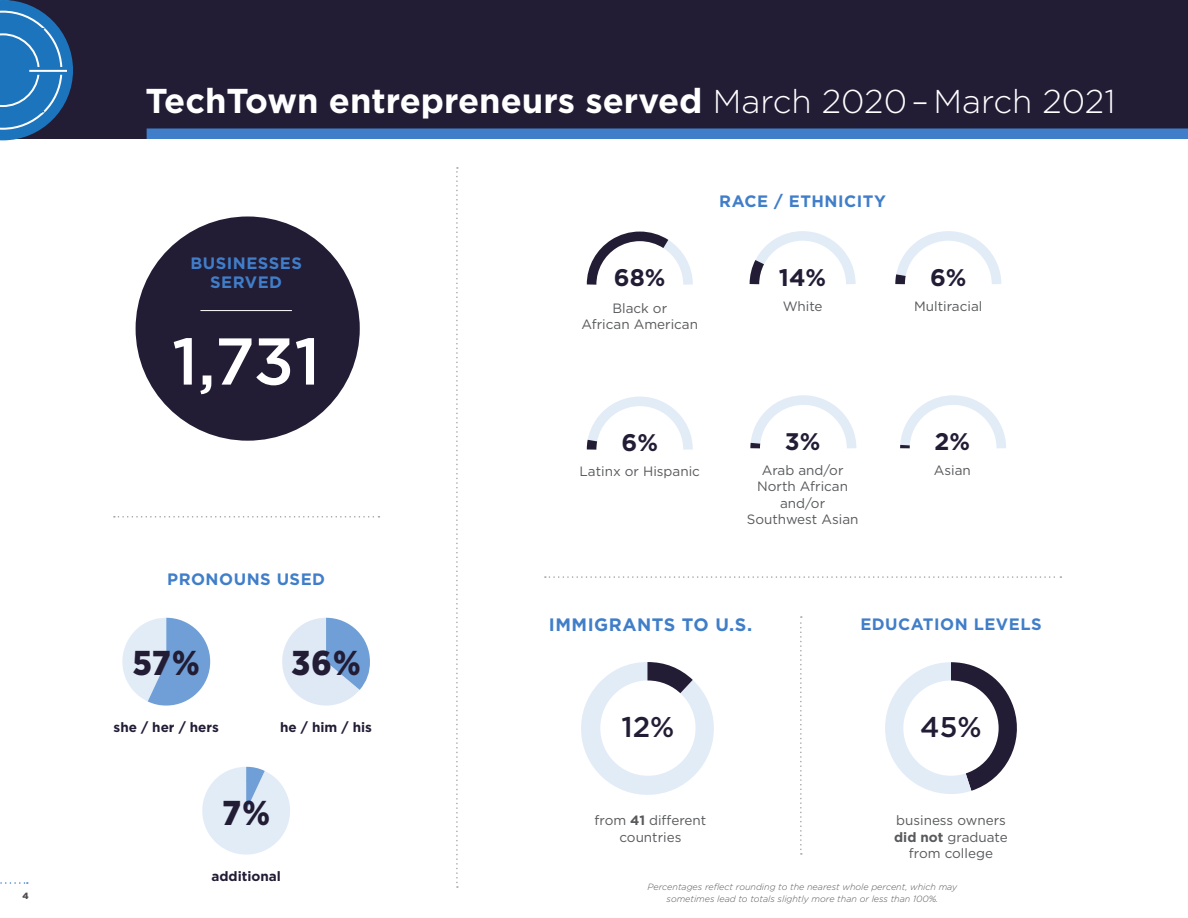
<style>
.page{position:relative;width:1188px;height:918px;background:#fff}
.page>*{position:absolute;margin:0;border:0;box-sizing:border-box;transform-origin:0 0}
.t1{font:500 66px "Gotham";color:#fff}
.t2{font:700 34.5px "Gotham";color:#fff}
.t3{font:900 34.5px "Gotham Narrow";color:#221c35}
.t4{font:500 28.5px "Gotham";color:#221c35}
.t5{font:700 24px "Gotham";color:#221c35}
.t6{font:700 18px "Gotham";letter-spacing:.03em;color:#407ec9}
.t7{font:700 16.5px/19.5px "Gotham";letter-spacing:.03em;color:#407ec9;text-align:center}
.t8{font:13.5px/16.5px "Gotham";color:#58595b;text-align:center}
.t9{font:700 13.5px "Gotham";color:#221c35}
.t10{font:italic 300 9px/12px "Gotham";color:#58595b;text-align:center}
.t11{font:900 9px "Gotham";color:#4d4d4f}
.s1{font-weight:300;font-size:33px}
.s2{font-weight:700}
</style>
<div class="page">
<svg style="left:0;top:882px;width:28px;height:2px"></svg>
<svg style="left:581px;top:662px;width:133px;height:133px"></svg>
<div style="left:136px;top:216px;width:224px;height:225px;background:#221c35;border-radius:50%"></div>
<div style="left:0;top:0;width:1188px;height:139px;background:#221c35"></div>
<div style="left:147px;top:128px;width:1041px;height:11px;background:#407ec9"></div>
<svg style="left:586px;top:231px;width:107px;height:54px"></svg>
<svg style="left:895px;top:231px;width:106px;height:54px"></svg>
<svg style="left:586px;top:396px;width:107px;height:54px"></svg>
<svg style="left:750px;top:395px;width:107px;height:54px"></svg>
<svg style="left:900px;top:395px;width:106px;height:54px"></svg>
<svg style="left:749px;top:231px;width:107px;height:54px"></svg>
<svg style="left:885px;top:662px;width:132px;height:132px"></svg>
<div style="left:903px;top:680px;width:96px;height:96px;background:#fff;border-radius:50%"></div>
<div style="left:600px;top:680px;width:96px;height:96px;background:#fff;border-radius:50%"></div>
<svg style="left:545px;top:576px;width:516px;height:2px"></svg>
<svg style="left:114px;top:516px;width:265px;height:2px"></svg>
<svg style="left:800px;top:616px;width:2px;height:239px"></svg>
<svg style="left:456px;top:167px;width:2px;height:721px"></svg>
<svg style="left:122px;top:618px;width:88px;height:88px"></svg>
<svg style="left:282px;top:618px;width:88px;height:88px"></svg>
<svg style="left:202px;top:767px;width:88px;height:88px"></svg>
<svg style="left:0;top:0;width:73px;height:140px"></svg>
<hr style="left:200px;top:310px;width:92px;height:1px;background:#fff">
<p class="t11" style="left:23px;top:890px;width:8px">4</p>
<h2 class="t2" style="left:146px;top:78px;width:971px">TechTown entrepreneurs served <span class="s1">March 2020 – March 2021</span></h2>
<p class="t7" style="left:190px;top:253px;width:113px">BUSINESSES<br>SERVED</p>
<h1 class="t1" style="left:172px;top:318px;width:150px">1,731</h1>
<p class="t7" style="left:167px;top:569px;width:159px">PRONOUNS USED</p>
<h2 class="t3" style="left:133px;top:641px;width:68px">57%</h2>
<p class="t9" style="left:114px;top:718px;width:107px">she / her / hers</p>
<h2 class="t3" style="left:291px;top:641px;width:71px">36%</h2>
<p class="t9" style="left:280px;top:718px;width:93px">he / him / his</p>
<h2 class="t3" style="left:222px;top:790px;width:49px">7%</h2>
<p class="t9" style="left:211px;top:867px;width:71px">additional</p>
<p class="t7" style="left:719px;top:191px;width:168px">RACE / ETHNICITY</p>
<h3 class="t5" style="left:614px;top:262px;width:53px">68%</h3>
<p class="t8" style="left:582px;top:299px;width:118px">Black or<br>African American</p>
<h3 class="t5" style="left:779px;top:261px;width:49px">14%</h3>
<p class="t8" style="left:783px;top:297px;width:41px">White</p>
<h3 class="t5" style="left:930px;top:261px;width:38px">6%</h3>
<p class="t8" style="left:914px;top:297px;width:70px">Multiracial</p>
<h3 class="t5" style="left:622px;top:427px;width:38px">6%</h3>
<p class="t8" style="left:580px;top:463px;width:122px">Latinx or Hispanic</p>
<h3 class="t5" style="left:785px;top:425px;width:37px">3%</h3>
<p class="t8" style="left:747px;top:461px;width:113px">Arab and/or<br>North African and/or<br>Southwest Asian</p>
<h3 class="t5" style="left:935px;top:425px;width:37px">2%</h3>
<p class="t8" style="left:934px;top:461px;width:39px">Asian</p>
<h3 class="t6" style="left:549px;top:613px;width:205px">IMMIGRANTS TO U.S.</h3>
<p class="t7" style="left:860px;top:614px;width:183px">EDUCATION LEVELS</p>
<h3 class="t4" style="left:621px;top:708px;width:54px">12%</h3>
<h3 class="t4" style="left:920px;top:708px;width:63px">45%</h3>
<p class="t8" style="left:595px;top:812px;width:113px">from <span class="s2">41</span> different countries</p>
<p class="t8" style="left:894px;top:812px;width:115px">business owners <span class="s2">did not</span> graduate from college</p>
<p class="t10" style="left:648px;top:881px;width:311px">Percentages reflect rounding to the nearest whole percent, which may sometimes lead to totals slightly more than or less than 100%.</p>
</div>
